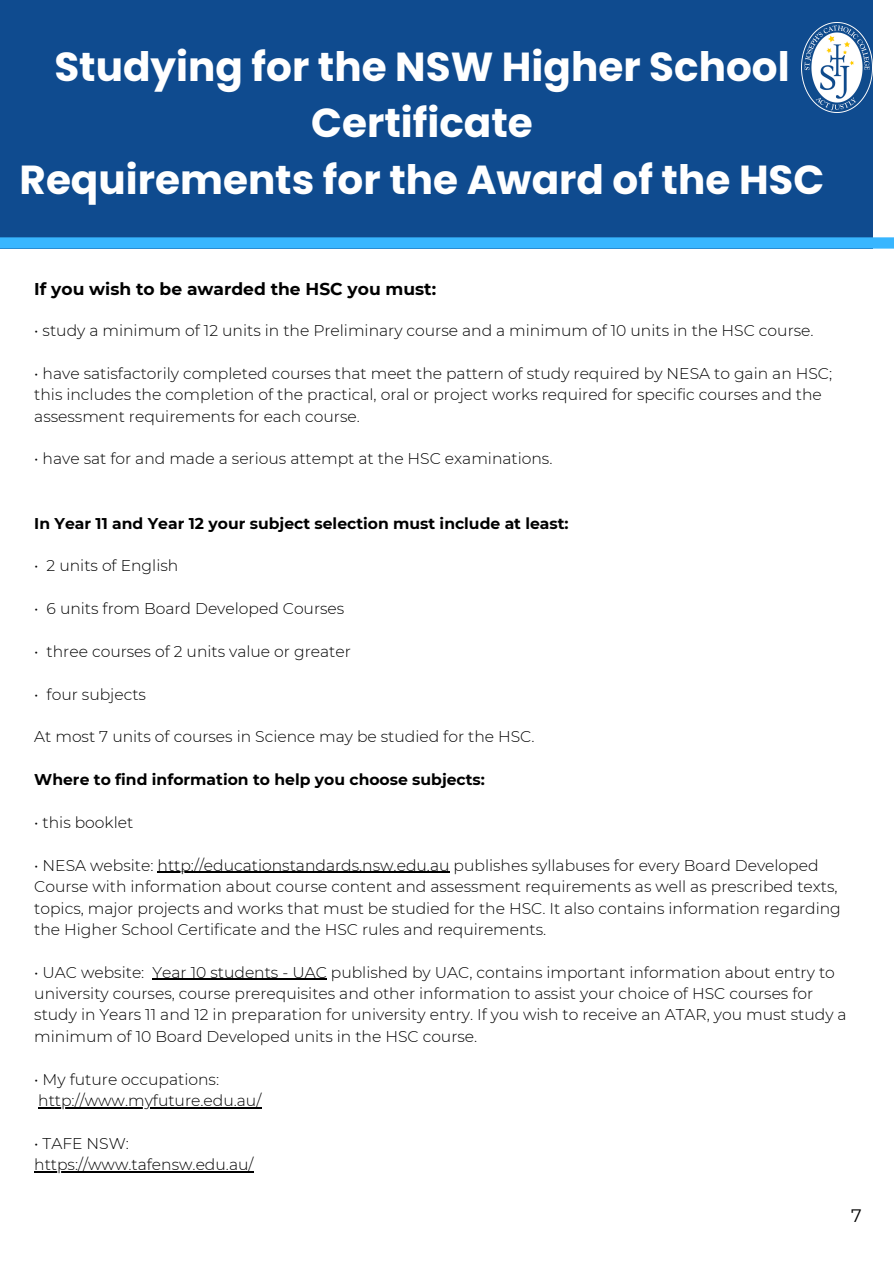
<style>
.page{position:relative;width:894px;height:1264px;background:#fff}
.page>*{position:absolute;margin:0;border:0;box-sizing:border-box;transform-origin:0 0}
.t1{font:700 40.5px/56.2px "Poppins";color:#fff;text-align:center}
.t2{font:18px "Montserrat";color:#000}
.t3{font:700 17.1px "Montserrat";color:#000}
.t4{font:300 15.6px/21.3px "Montserrat";color:#000}
.t5{font:700 15.6px "Montserrat";color:#000}
</style>
<div class="page">
<div style="left:0;top:0;width:872px;height:248px;background:#0f4b8f"></div>
<img style="left:801px;top:22px;width:71px;height:90px">
<div style="left:0;top:237px;width:893px;height:11px;background:#38b6ff"></div>
<hr style="left:157px;top:871px;width:292px;height:2px;background:#000">
<hr style="left:152px;top:978px;width:175px;height:1px;background:#000">
<hr style="left:38px;top:1107px;width:223px;height:1px;background:#000">
<hr style="left:34px;top:1171px;width:219px;height:1px;background:#000">
<h1 class="t1" style="left:20px;top:39px;width:806px">Studying for the NSW Higher School<br>Certificate<br>Requirements for the Award of the HSC</h1>
<p class="t3" style="left:34px;top:278px;width:403px">If you wish to be awarded the HSC you must:</p>
<h2 class="t4" style="left:34px;top:320px;width:780px">• study a minimum of 12 units in the Preliminary course and a minimum of 10 units in the HSC course.</h2>
<p class="t4" style="left:34px;top:362px;width:799px">• have satisfactorily completed courses that meet the pattern of study required by NESA to gain an HSC; this includes the completion of the practical, oral or project works required for specific courses and the assessment requirements for each course.</p>
<p class="t4" style="left:34px;top:448px;width:519px">• have sat for and made a serious attempt at the HSC examinations.</p>
<p class="t5" style="left:34px;top:513px;width:535px">In Year 11 and Year 12 your subject selection must include at least:</p>
<h2 class="t4" style="left:34px;top:555px;width:145px">• 2 units of English</h2>
<p class="t4" style="left:34px;top:598px;width:311px">• 6 units from Board Developed Courses</p>
<p class="t4" style="left:34px;top:640px;width:318px">• three courses of 2 units value or greater</p>
<p class="t4" style="left:34px;top:683px;width:113px">• four subjects</p>
<p class="t4" style="left:34px;top:726px;width:501px">At most 7 units of courses in Science may be studied for the HSC.</p>
<p class="t5" style="left:34px;top:770px;width:452px">Where to find information to help you choose subjects:</p>
<h2 class="t4" style="left:34px;top:811px;width:100px">• this booklet</h2>
<p class="t4" style="left:34px;top:854px;width:785px">• NESA website: http://educationstandards.nsw.edu.au publishes syllabuses for every Board Developed</p>
<p class="t4" style="left:34px;top:875px;width:807px">Course with information about course content and assessment requirements as well as prescribed texts, topics, major projects and works that must be studied for the HSC. It also contains information regarding the Higher School Certificate and the HSC rules and requirements.</p>
<p class="t4" style="left:34px;top:961px;width:112px">• UAC website:</p>
<p class="t4" style="left:34px;top:961px;width:813px;text-indent:118px">Year 10 students - UAC published by UAC, contains important information about entry to university courses, course prerequisites and other information to assist your choice of HSC courses for study in Years 11 and 12 in preparation for university entry. If you wish to receive an ATAR, you must study a minimum of 10 Board Developed units in the HSC course.</p>
<p class="t4" style="left:34px;top:1068px;width:186px">• My future occupations:</p>
<p class="t4" style="left:38px;top:1089px;width:224px">http://www.myfuture.edu.au/</p>
<p class="t4" style="left:34px;top:1132px;width:96px">• TAFE NSW:</p>
<p class="t4" style="left:34px;top:1153px;width:221px">https://www.tafensw.edu.au/</p>
<p class="t2" style="left:851px;top:1204px;width:12px">7</p>
</div>
